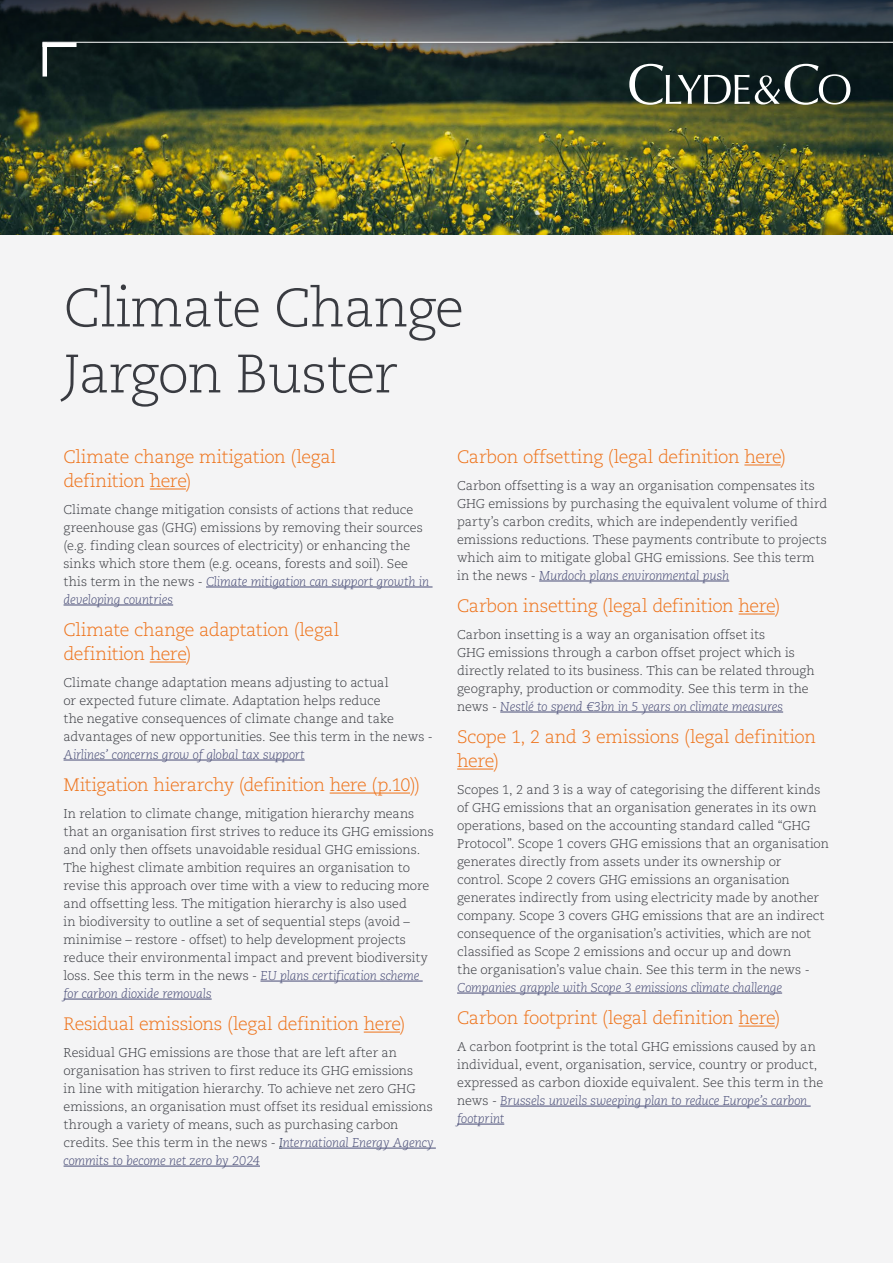
<style>
.page{position:relative;width:893px;height:1263px;background:#fff}
.page>*{position:absolute;margin:0;border:0;box-sizing:border-box;transform-origin:0 0}
.t1{font:300 54px/66px "Caecilia LT Pro 45";letter-spacing:-.02em;color:#393b41}
.t2{font:300 18px/24px "Caecilia LT Pro 45";letter-spacing:-.02em;color:#ee7219}
.t3{font:300 12.75px/18px "Caecilia LT Pro 45";letter-spacing:-.005em;color:#393b41}
.t4{font:italic 300 12.75px/18px "Caecilia LT Pro 46";letter-spacing:-.015em;color:#484c76}
.s1{font-family:"Caecilia LT Pro 45";font-style:normal;color:#393b41}
.s2{font-family:"Caecilia LT Pro 46";font-style:italic;color:#484c76}
.s3{font-family:"Caecilia LT Pro 46";font-style:italic;color:#212b51}
</style>
<div class="page">
<img style="left:0;top:179px;width:893px;height:56px">
<img style="left:0;top:0;width:893px;height:179px">
<div style="left:0;top:235px;width:893px;height:1028px;background:#f4f4f5"></div>
<hr style="left:43px;top:43px;width:4px;height:34px;background:#fff">
<hr style="left:43px;top:43px;width:34px;height:4px;background:#fff">
<svg style="left:629px;top:64px;width:221px;height:41px;background:#3f4c4a"></svg>
<hr style="left:43px;top:42px;width:850px;height:1px;background:#fff">
<hr style="left:150px;top:488px;width:36px;height:1px;background:#ee7219">
<hr style="left:206px;top:587px;width:227px;height:1px;background:#484c76">
<hr style="left:64px;top:605px;width:109px;height:1px;background:#484c76">
<hr style="left:150px;top:661px;width:36px;height:1px;background:#ee7219">
<hr style="left:64px;top:760px;width:241px;height:1px;background:#484c76">
<hr style="left:330px;top:792px;width:80px;height:1px;background:#ee7219">
<hr style="left:260px;top:981px;width:163px;height:1px;background:#484c76">
<hr style="left:64px;top:999px;width:148px;height:1px;background:#484c76">
<hr style="left:364px;top:1032px;width:36px;height:1px;background:#ee7219">
<hr style="left:283px;top:1148px;width:153px;height:1px;background:#484c76">
<hr style="left:64px;top:1166px;width:196px;height:1px;background:#484c76">
<hr style="left:744px;top:464px;width:37px;height:1px;background:#ee7219">
<hr style="left:539px;top:581px;width:190px;height:1px;background:#484c76">
<hr style="left:739px;top:613px;width:36px;height:1px;background:#ee7219">
<hr style="left:500px;top:712px;width:283px;height:1px;background:#484c76">
<hr style="left:457px;top:768px;width:36px;height:1px;background:#ee7219">
<hr style="left:457px;top:993px;width:325px;height:1px;background:#484c76">
<hr style="left:739px;top:1026px;width:36px;height:1px;background:#ee7219">
<hr style="left:500px;top:1106px;width:311px;height:1px;background:#484c76">
<hr style="left:457px;top:1124px;width:47px;height:1px;background:#484c76">
<h1 class="t1" style="left:64px;top:274px;width:402px">Climate Change<br>Jargon Buster</h1>
<h2 class="t2" style="left:64px;top:445px;width:274px">Climate change mitigation (legal definition here)</h2>
<p class="t3" style="left:64px;top:500px;width:361px">Climate change mitigation consists of actions that reduce greenhouse gas (GHG) emissions by removing their sources (e.g. finding clean sources of electricity) or enhancing the sinks which store them (e.g. oceans, forests and soil). See</p>
<p class="t4" style="left:64px;top:572px;width:367px"><span class="s1">this term in the news -</span> Climate mitigation can support growth in developing countries</p>
<h2 class="t2" style="left:64px;top:618px;width:277px">Climate change adaptation (legal definition here)</h2>
<p class="t3" style="left:64px;top:673px;width:371px">Climate change adaptation means adjusting to actual<br>or expected future climate. Adaptation helps reduce<br>the negative consequences of climate change and take advantages of new opportunities. See this term in the news -</p>
<p class="t4" style="left:64px;top:745px;width:243px">Airlines’ concerns grow of global tax support</p>
<h2 class="t2" style="left:64px;top:773px;width:358px">Mitigation hierarchy (definition here (p.10))</h2>
<p class="t3" style="left:64px;top:804px;width:372px">In relation to climate change, mitigation hierarchy means that an organisation first strives to reduce its GHG emissions and only then offsets unavoidable residual GHG emissions.<br>The highest climate ambition requires an organisation to revise this approach over time with a view to reducing more and offsetting less. The mitigation hierarchy is also used<br>in biodiversity to outline a set of sequential steps (avoid – minimise – restore - offset) to help development projects reduce their environmental impact and prevent biodiversity loss. See this term in the news - <span class="s2">EU plans certification scheme</span></p>
<p class="t4" style="left:64px;top:984px;width:150px">for carbon dioxide removals</p>
<h2 class="t2" style="left:64px;top:1012px;width:344px">Residual emissions (legal definition here)</h2>
<p class="t3" style="left:64px;top:1043px;width:372px">Residual GHG emissions are those that are left after an organisation has striven to first reduce its GHG emissions<br>in line with mitigation hierarchy. To achieve net zero GHG emissions, an organisation must offset its residual emissions through a variety of means, such as purchasing carbon credits. See this term in the news - <span class="s3">I</span><span class="s2">nternational Energy Agency</span></p>
<p class="t4" style="left:64px;top:1151px;width:198px">commits to become net zero by 2024</p>
<h2 class="t2" style="left:457px;top:445px;width:331px">Carbon offsetting (legal definition here)</h2>
<p class="t3" style="left:457px;top:476px;width:372px">Carbon offsetting is a way an organisation compensates its GHG emissions by purchasing the equivalent volume of third party’s carbon credits, which are independently verified emissions reductions. These payments contribute to projects which aim to mitigate global GHG emissions. See this term</p>
<p class="t4" style="left:457px;top:566px;width:274px"><span class="s1">in the news -</span> Murdoch plans environmental push</p>
<h2 class="t2" style="left:457px;top:594px;width:325px">Carbon insetting (legal definition here)</h2>
<p class="t3" style="left:457px;top:625px;width:359px">Carbon insetting is a way an organisation offset its<br>GHG emissions through a carbon offset project which is directly related to its business. This can be related through geography, production or commodity. See this term in the</p>
<p class="t4" style="left:457px;top:697px;width:328px"><span class="s1">news -</span> Nestlé to spend €3bn in 5 years on climate measures</p>
<h2 class="t2" style="left:457px;top:725px;width:360px">Scope 1, 2 and 3 emissions (legal definition here)</h2>
<p class="t3" style="left:457px;top:780px;width:373px">Scopes 1, 2 and 3 is a way of categorising the different kinds of GHG emissions that an organisation generates in its own operations, based on the accounting standard called “GHG Protocol”. Scope 1 covers GHG emissions that an organisation generates directly from assets under its ownership or control. Scope 2 covers GHG emissions an organisation generates indirectly from using electricity made by another company. Scope 3 covers GHG emissions that are an indirect consequence of the organisation’s activities, which are not classified as Scope 2 emissions and occur up and down<br>the organisation’s value chain. See this term in the news -</p>
<p class="t4" style="left:457px;top:978px;width:326px">Companies grapple with Scope 3 emissions climate challenge</p>
<h2 class="t2" style="left:457px;top:1006px;width:325px">Carbon footprint (legal definition here)</h2>
<p class="t3" style="left:457px;top:1037px;width:368px">A carbon footprint is the total GHG emissions caused by an individual, event, organisation, service, country or product, expressed as carbon dioxide equivalent. See this term in the</p>
<p class="t4" style="left:457px;top:1091px;width:352px"><span class="s1">news -</span> Brussels unveils sweeping plan to reduce Europe’s carbon footprint</p>
</div>
